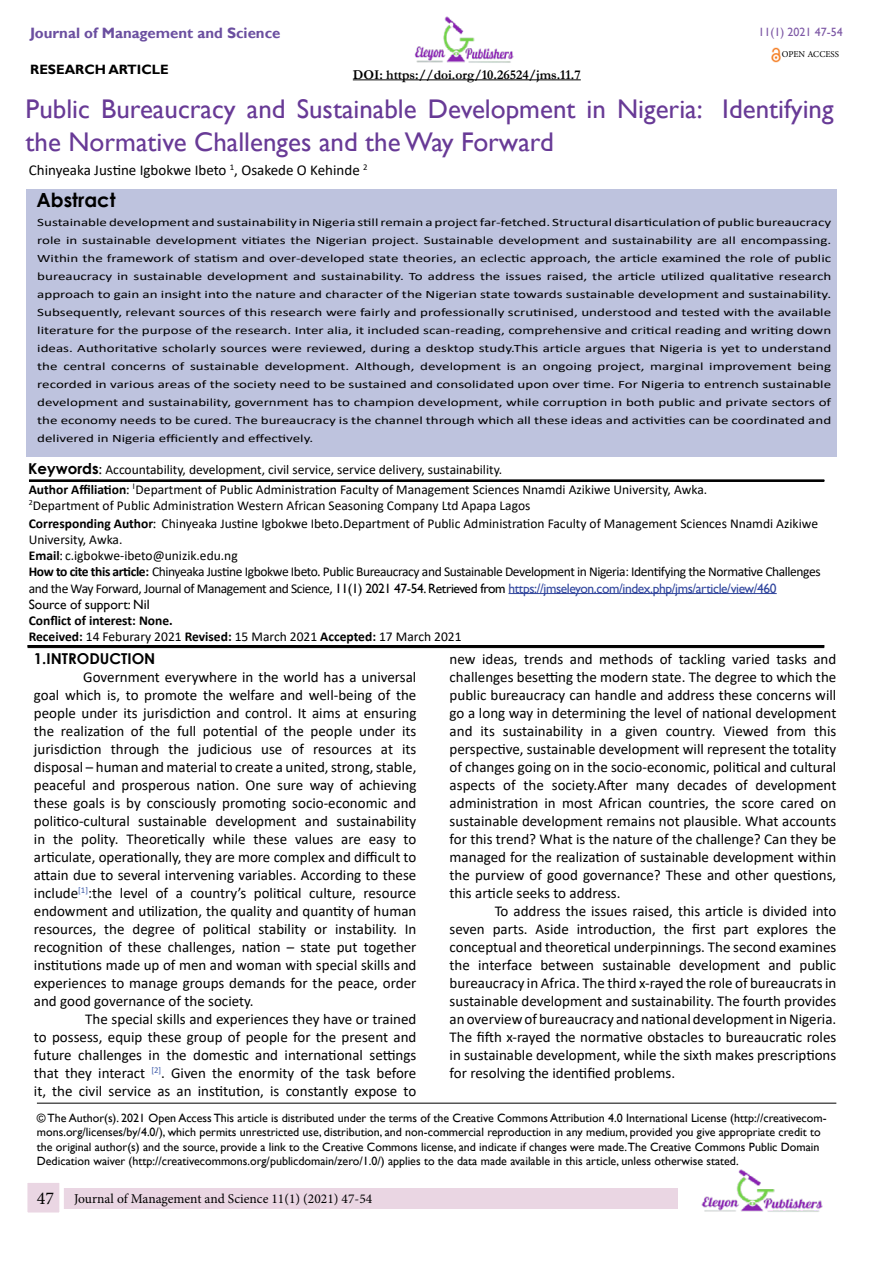
<style>
.page{position:relative;width:893px;height:1263px;background:#fff}
.page>*{position:absolute;margin:0;border:0;box-sizing:border-box;transform-origin:0 0}
.t1{font:27px/32.4px "Gill Sans";color:#683a96}
.t2{font:700 19.5px "Century Gothic";color:#000}
.t3{font:15px/18px "Calibri";color:#000;text-align:justify}
.t4{font:700 15px "Gill Sans";color:#6b4fa0}
.t5{font:700 15px "Century Gothic";color:#000}
.t6{font:13.5px/16.2px "Calibri";color:#000}
.t7{font:13.5px/16.2px "Calibri";letter-spacing:-.03em;color:#000}
.t8{font:13.5px "Minion Pro";color:#000}
.t9{font:700 13.5px "Garamond";color:#000}
.t10{font:700 13.5px "Calibri";color:#000}
.t11{font:13.5px "Gill Sans";color:#000}
.t12{font:700 13.5px "Gill Sans";color:#000}
.t13{font:12px/14.4px "Gill Sans";color:#000}
.t14{font:12px "Gill Sans";color:#7d58a5}
.t15{font:11.25px/18px "Calibri";color:#000;text-align:justify;scale:1.33 1}
.t16{font:9px "Minion Pro";color:#000}
.s1{font-family:"Century Gothic";font-weight:700;font-size:15px}
.s2{font-family:"Gill Sans";font-size:15px}
.s3{font-weight:700}
.s4{font-family:"Gill Sans"}
.s5{font-size:15px}
.s6{font-family:"Gill Sans";color:#31469d}
.s7{font-size:18px}
</style>
<div class="page">
<img style="left:701px;top:1170px;width:122px;height:42px">
<div style="left:58px;top:1188px;width:620px;height:20px;background:#ead6e3"></div>
<div style="left:23px;top:1178px;width:41px;height:39px;background:#ead6e3;border:4px solid #fff"></div>
<div style="left:26px;top:189px;width:810px;height:267px;background:#bec3de"></div>
<hr style="left:508px;top:593px;width:269px;height:1px;background:#31469d">
<hr style="left:29px;top:480px;width:795px;height:1px;background:#000">
<hr style="left:29px;top:481px;width:795px;height:1px;background:#000">
<hr style="left:28px;top:645px;width:796px;height:1px;background:#000">
<hr style="left:28px;top:647px;width:796px;height:1px;background:#000">
<hr style="left:28px;top:646px;width:796px;height:1px;background:#000">
<img style="left:771px;top:47px;width:10px;height:16px">
<hr style="left:37px;top:1103px;width:799px;height:1px;background:#000">
<img style="left:414px;top:16px;width:100px;height:47px">
<hr style="left:353px;top:80px;width:228px;height:1px;background:#000">
<p class="t4" style="left:30px;top:24px;width:252px">Journal of Management and Science</p>
<p class="t12" style="left:30px;top:61px;width:140px">RESEARCH ARTICLE</p>
<p class="t1" style="left:26px;top:93px;width:809px">Public Bureaucracy and Sustainable Development in Nigeria: Identifying the Normative Challenges and the Way Forward</p>
<p class="t14" style="left:758px;top:25px;width:86px">11(1) 2021 47-54</p>
<p class="t16" style="left:782px;top:48px;width:59px">OPEN ACCESS</p>
<p class="t9" style="left:353px;top:65px;width:229px">DOI: https://doi.org/10.26524/jms.11.7</p>
<p class="t3" style="left:29px;top:160px;width:340px">Chinyeaka Justine Igbokwe Ibeto <sup>1</sup>, Osakede O Kehinde <sup>2</sup></p>
<p class="t2" style="left:36px;top:185px;width:81px">Abstract</p>
<p class="t15" style="left:37px;top:213px;width:598px">Sustainable development and sustainability in Nigeria still remain a project far-fetched. Structural disarticulation of public bureaucracy role in sustainable development vitiates the Nigerian project. Sustainable development and sustainability are all encompassing.<br>Within the framework of statism and over-developed state theories, an eclectic approach, the article examined the role of public bureaucracy in sustainable development and sustainability. To address the issues raised, the article utilized qualitative research approach to gain an insight into the nature and character of the Nigerian state towards sustainable development and sustainability.<br>Subsequently, relevant sources of this research were fairly and professionally scrutinised, understood and tested with the available literature for the purpose of the research. Inter alia, it included scan-reading, comprehensive and critical reading and writing down ideas. Authoritative scholarly sources were reviewed, during a desktop study.This article argues that Nigeria is yet to understand the central concerns of sustainable development. Although, development is an ongoing project, marginal improvement being recorded in various areas of the society need to be sustained and consolidated upon over time. For Nigeria to entrench sustainable development and sustainability, government has to champion development, while corruption in both public and private sectors of the economy needs to be cured. The bureaucracy is the channel through which all these ideas and activities can be coordinated and delivered in Nigeria efficiently and effectively.</p>
<p class="t6" style="left:28px;top:461px;width:475px"><span class="s1">Keywords</span><span class="s2">:</span> Accountability, development, civil service, service delivery, sustainability.</p>
<p class="t6" style="left:29px;top:481px;width:680px"><span class="s3">Author Affiliation</span><span class="s4">:</span> <sup>1</sup>Department of Public Administration Faculty of Management Sciences Nnamdi Azikiwe University, Awka.</p>
<p class="t6" style="left:29px;top:497px;width:503px"><sup>2</sup>Department of Public Administration Western African Seasoning Company Ltd Apapa Lagos</p>
<p class="t6" style="left:29px;top:515px;width:791px"><span class="s3">Corresponding Author</span><span class="s4">:</span> Chinyeaka Justine Igbokwe Ibeto<span class="s5">.</span>Department of Public Administration Faculty of Management Sciences Nnamdi Azikiwe<br>University, Awka.</p>
<p class="t6" style="left:29px;top:547px;width:210px"><span class="s3">Email</span><span class="s4">:</span> c.igbokwe-ibeto@unizik.edu.ng</p>
<p class="t7" style="left:29px;top:563px;width:793px"><span class="s3">How to cite this article:</span> Chinyeaka Justine Igbokwe Ibeto<span class="s4">.</span> Public Bureaucracy and Sustainable Development in Nigeria: Identifying the Normative Challenges and the Way Forward, Journal of Management and Science, <span class="s4">11(1) 2021 47-54. Retrieved from</span> <span class="s6">https://jmseleyon.com/index.php/jms/article/view/460</span></p>
<p class="t11" style="left:29px;top:596px;width:122px">Source of support: Nil</p>
<p class="t10" style="left:29px;top:611px;width:146px">Conflict of interest: None.</p>
<p class="t6" style="left:29px;top:628px;width:434px"><span class="s3">Received:</span> 14 Feburary 2021 <span class="s3">Revised:</span> 15 March 2021 <span class="s3">Accepted:</span> 17 March 2021</p>
<p class="t5" style="left:34px;top:647px;width:123px">1.INTRODUCTION</p>
<p class="t3" style="left:34px;top:668px;width:384px;text-indent:49px">Government everywhere in the world has a universal goal which is, to promote the welfare and well-being of the people under its jurisdiction and control. It aims at ensuring the realization of the full potential of the people under its jurisdiction through the judicious use of resources at its disposal – human and material to create a united, strong, stable, peaceful and prosperous nation. One sure way of achieving these goals is by consciously promoting socio-economic and politico-cultural sustainable development and sustainability in the polity. Theoretically while these values are easy to articulate, operationally, they are more complex and difficult to attain due to several intervening variables. According to these include<sup>[1]</sup>:the level of a country’s political culture, resource endowment and utilization, the quality and quantity of human resources, the degree of political stability or instability. In recognition of these challenges, nation – state put together institutions made up of men and woman with special skills and experiences to manage groups demands for the peace, order and good governance of the society.</p>
<p class="t3" style="left:34px;top:1010px;width:384px;text-indent:51px">The special skills and experiences they have or trained to possess, equip these group of people for the present and future challenges in the domestic and international settings that they interact <sup>[2]</sup>. Given the enormity of the task before it, the civil service as an institution, is constantly expose to</p>
<p class="t13" style="left:37px;top:1111px;width:791px">© The Author(s). 2021 Open Access This article is distributed under the terms of the Creative Commons Attribution 4.0 International License (http://creativecom&shy;mons.org/licenses/by/4.0/), which permits unrestricted use, distribution, and non-commercial reproduction in any medium, provided you give appropriate credit to the original author(s) and the source, provide a link to the Creative Commons license, and indicate if changes were made.The Creative Commons Public Domain Dedication waiver (http://creativecommons.org/publicdomain/zero/1.0/) applies to the data made available in this article, unless otherwise stated.</p>
<p class="t3" style="left:450px;top:650px;width:388px">new ideas, trends and methods of tackling varied tasks and challenges besetting the modern state. The degree to which the public bureaucracy can handle and address these concerns will go a long way in determining the level of national development and its sustainability in a given country. Viewed from this perspective, sustainable development will represent the totality of changes going on in the socio-economic, political and cultural aspects of the society.After many decades of development administration in most African countries, the score cared on sustainable development remains not plausible. What accounts for this trend? What is the nature of the challenge? Can they be managed for the realization of sustainable development within the purview of good governance? These and other questions, this article seeks to address.</p>
<p class="t3" style="left:450px;top:902px;width:388px;text-indent:45px">To address the issues raised, this article is divided into seven parts. Aside introduction, the first part explores the conceptual and theoretical underpinnings. The second examines the interface between sustainable development and public bureaucracy in Africa. The third x-rayed the role of bureaucrats in sustainable development and sustainability. The fourth provides an overview of bureaucracy and national development in Nigeria.<br>The fifth x-rayed the normative obstacles to bureaucratic roles in sustainable development, while the sixth makes prescriptions for resolving the identified problems.</p>
<p class="t8" style="left:37px;top:1190px;width:337px"><span class="s7">47</span> Journal of Management and Science 11(1) (2021) 47-54</p>
</div>
